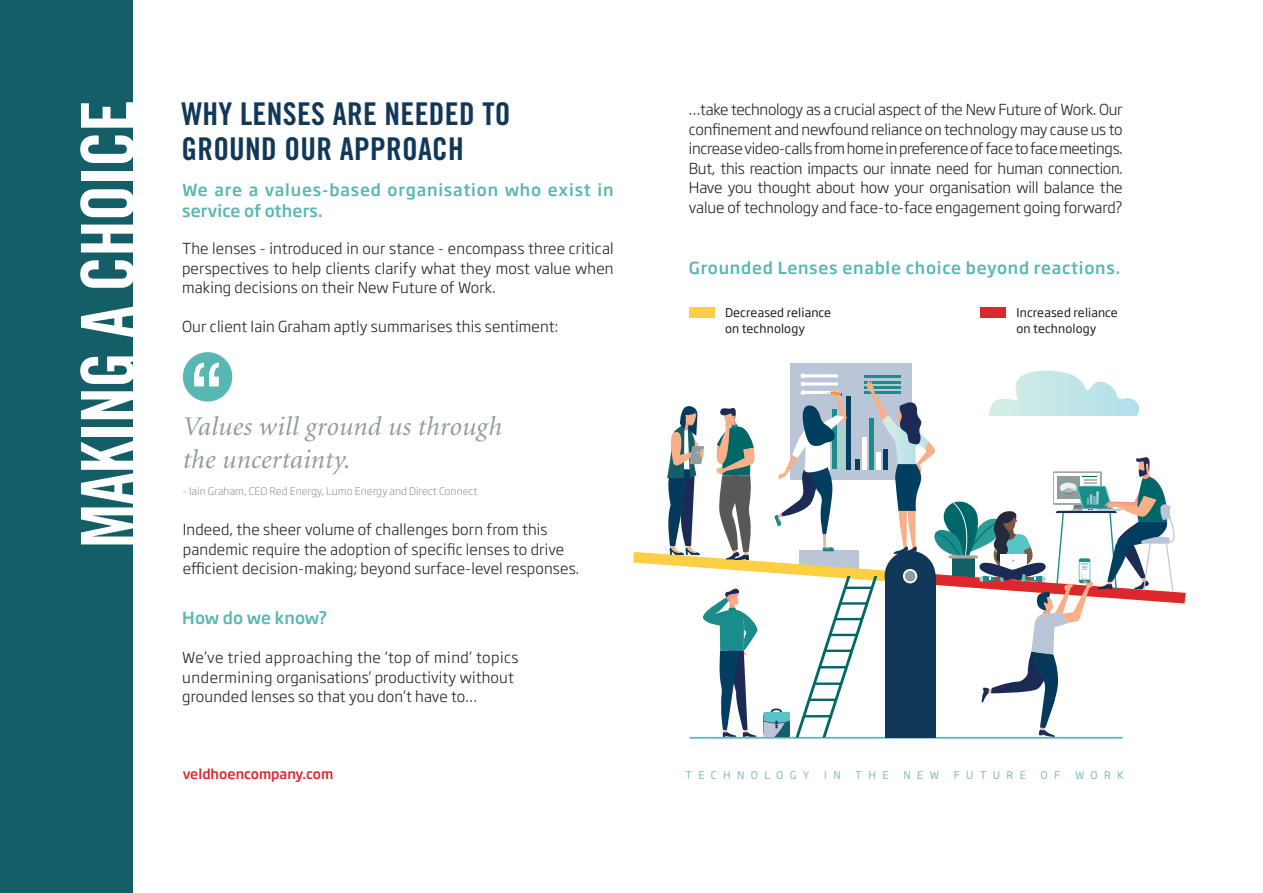
<style>
.page{position:relative;width:1263px;height:893px;background:#fff}
.page>*{position:absolute;margin:0;border:0;box-sizing:border-box;transform-origin:0 0}
.t1{font:73.5px "Trade Gothic LT Std Bd Cn 20";letter-spacing:-.02em;color:#fff}
.t2{font:31.35px/34.7px "Trade Gothic LT Std Bd Cn 20";letter-spacing:.01em;color:#113859}
.t3{font:italic 27px/33px "Minion";letter-spacing:.01em;color:#909c9d}
.t4{font:500 16.5px/21px "Soho Gothic Pro";letter-spacing:.045em;color:#58b7b3}
.t5{font:500 16.5px "Soho Gothic Pro";letter-spacing:.01em;color:#58b7b3}
.t6{font:300 15px/19.5px "Soho Gothic Pro";letter-spacing:.01em;color:#231f20;text-align:justify}
.t7{font:500 13.5px "Soho Gothic Pro";color:#dc272d}
.t8{font:12px/16px "Soho Gothic Pro";letter-spacing:.01em;color:#231f20}
.t9{font:300 10.5px "Soho Gothic Pro";color:#909c9d}
.t10{font:10.5px "Soho Gothic Pro";letter-spacing:.61em;color:#81bcc0}
</style>
<div class="page">
<div style="left:0;top:0;width:133px;height:893px;background:#145e67"></div>
<div style="left:183px;top:352px;width:49px;height:50px;background:#58b7b3;border-radius:50%"></div>
<svg style="left:194px;top:363px;width:25px;height:23px"></svg>
<div style="left:689px;top:308px;width:25px;height:10px;background:#ffcf43"></div>
<div style="left:980px;top:308px;width:25px;height:10px;background:#dc272d"></div>
<div style="left:790px;top:363px;width:121px;height:117px;background:#bac5d7"></div>
<hr style="left:690px;top:737px;width:433px;height:2px;background:#58b7b3">
<svg style="left:633px;top:371px;width:553px;height:366px"></svg>
<div style="left:885px;top:575px;width:50px;height:162px;background:#113859"></div>
<div style="left:885px;top:551px;width:50px;height:51px;background:#113859;border-radius:50%"></div>
<div style="left:904px;top:570px;width:12px;height:12px;background:#909c9d;border-radius:50%"></div>
<div style="left:903px;top:569px;width:14px;height:14px;border:2px solid #fff;border-radius:50%"></div>
<h2 class="t2" style="left:181px;top:96px;width:331px">WHY LENSES ARE NEEDED TO<br>GROUND OUR APPROACH</h2>
<h1 class="t1" style="left:63px;top:548px;width:450px;rotate:-90deg">MAKING A CHOICE</h1>
<p class="t6" style="left:689px;top:99px;width:435px">…take technology as a crucial aspect of the New Future of Work. Our confinement and newfound reliance on technology may cause us to increase video-calls from home in preference of face to face meetings.<br>But, this reaction impacts our innate need for human connection.<br>Have you thought about how your organisation will balance the value of technology and face-to-face engagement going forward?</p>
<p class="t4" style="left:182px;top:178px;width:433px">We are a values-based organisation who exist in service of others.</p>
<p class="t6" style="left:182px;top:238px;width:433px">The lenses - introduced in our stance - encompass three critical perspectives to help clients clarify what they most value when making decisions on their New Future of Work.</p>
<p class="t6" style="left:182px;top:316px;width:377px">Our client Iain Graham aptly summarises this sentiment:</p>
<p class="t4" style="left:689px;top:256px;width:433px">Grounded Lenses enable choice beyond reactions.</p>
<p class="t8" style="left:725px;top:304px;width:108px">Decreased reliance on technology</p>
<p class="t8" style="left:1016px;top:304px;width:103px">Increased reliance on technology</p>
<h3 class="t3" style="left:183px;top:411px;width:321px">Values will ground us through the uncertainty.</h3>
<p class="t9" style="left:183px;top:483px;width:296px">- Iain Graham, CEO Red Energy, Lumo Energy and Direct Connect</p>
<p class="t6" style="left:183px;top:519px;width:398px;text-align:left">Indeed, the sheer volume of challenges born from this pandemic require the adoption of specific lenses to drive efficient decision-making; beyond surface-level responses.</p>
<p class="t5" style="left:182px;top:605px;width:147px">How do we know?</p>
<p class="t6" style="left:182px;top:647px;width:338px;text-align:left">We’ve tried approaching the ‘top of mind’ topics undermining organisations’ productivity without grounded lenses so that you don’t have to…</p>
<p class="t7" style="left:183px;top:763px;width:152px">veldhoencompany.com</p>
<p class="t10" style="left:686px;top:767px;width:125px">TECHNOLOGY</p>
<p class="t10" style="left:824px;top:767px;width:18px">I N</p>
<p class="t10" style="left:855px;top:767px;width:34px">THE</p>
<p class="t10" style="left:903px;top:767px;width:37px">NEW</p>
<p class="t10" style="left:954px;top:767px;width:73px">FUTURE</p>
<p class="t10" style="left:1040px;top:767px;width:21px">O F</p>
<p class="t10" style="left:1075px;top:767px;width:50px">WORK</p>
</div>
